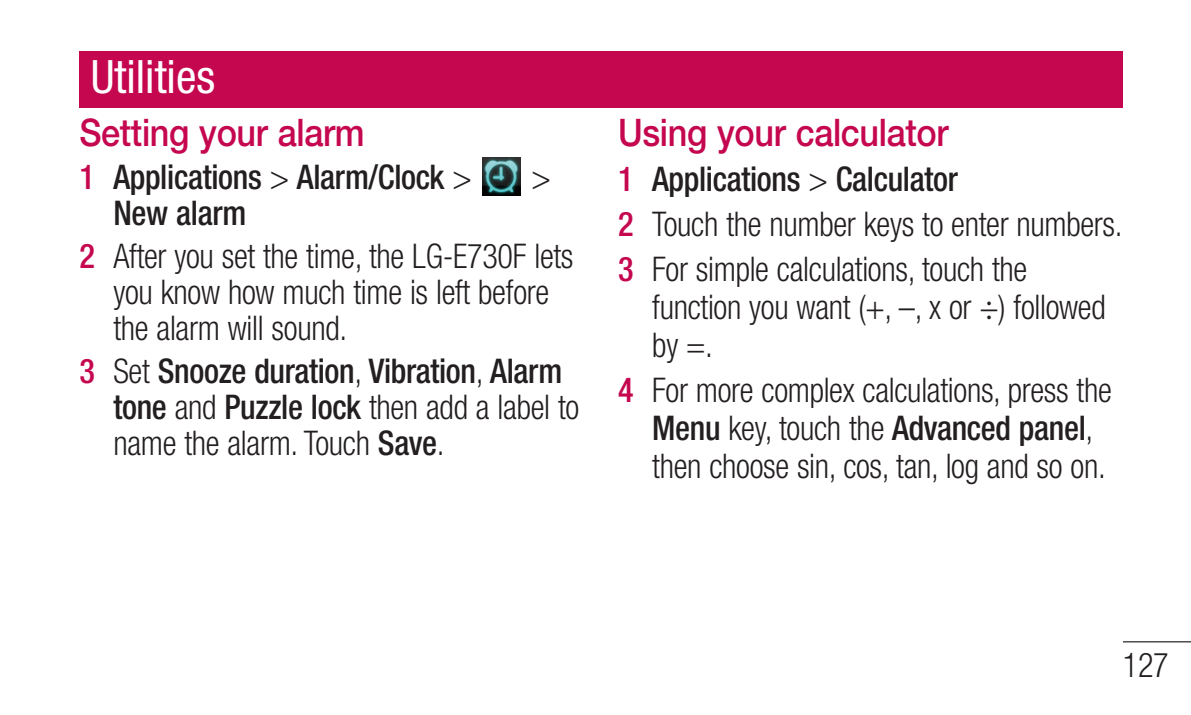
<style>
.page{position:relative;width:1191px;height:715px;background:#fff}
.page>*{position:absolute;margin:0;border:0;box-sizing:border-box;transform-origin:0 0}
.Head_01_TOC{font:condensed 46px "Helvetica Neue LT Pro";color:#fff}
.Title_01_TOC{font:500 38px "Helvetica Neue LT Pro";letter-spacing:-.01em;color:#c50750;scale:.9 1}
.main_Num{font:300 condensed 34px/38px "Helvetica Neue LT Pro";letter-spacing:-.01em;color:#231f20;scale:.95 1}
.main_Num-2{font:500 condensed 34px/36px "Helvetica Neue LT Pro";letter-spacing:-.01em;color:#231f20;scale:.95 1}
.main_Num_1{font:500 condensed 34px "Helvetica Neue LT Pro";letter-spacing:-.01em;color:#231f20;scale:.95 1}
.s1{color:#c50750}
.s2{font-weight:300}
.s3{font-weight:500;color:#c50750}
.s4{font-weight:500}
</style>
<div class="page">
<hr style="left:1123px;top:641px;width:68px;height:1px;background:#231f20">
<div style="left:79px;top:51px;width:1044px;height:57px;background:#c50750"></div>
<img style="left:482px;top:157px;width:39px;height:38px">
<p class="Head_01_TOC" style="left:91px;top:50px;width:126px">Utilities</p>
<p class="Title_01_TOC" style="left:79px;top:110px;width:318px">Setting your alarm</p>
<p class="main_Num-2" style="left:79px;top:158px;width:414px"><span class="s1">1</span> Applications <span class="s2">&gt;</span> Alarm/Clock <span class="s2">&gt;</span></p>
<p class="main_Num" style="left:531px;top:158px;width:22px">&gt;</p>
<p class="main_Num-2" style="left:113px;top:194px;width:142px">New alarm</p>
<p class="main_Num" style="left:113px;top:238px;width:486px;line-height:36px;text-indent:-34px"><span class="s3">2</span> After you set the time, the LG-E730F lets you know how much time is left before the alarm will sound.</p>
<p class="main_Num-2" style="left:113px;top:352px;width:492px;text-indent:-34px"><span class="s1">3</span> <span class="s2">Set</span> Snooze duration<span class="s2">,</span> Vibration<span class="s2">,</span> Alarm tone <span class="s2">and</span> Puzzle lock <span class="s2">then add a label to name the alarm. Touch</span> Save<span class="s2">.</span></p>
<p class="Title_01_TOC" style="left:618px;top:110px;width:368px">Using your calculator</p>
<p class="main_Num_1" style="left:618px;top:159px;width:359px"><span class="s1">1</span> Applications <span class="s2">&gt;</span> Calculator</p>
<p class="main_Num" style="left:618px;top:205px;width:532px"><span class="s3">2</span> Touch the number keys to enter numbers.</p>
<p class="main_Num" style="left:652px;top:249px;width:479px;text-indent:-34px"><span class="s3">3</span> For simple calculations, touch the function you want (+, –, x or ÷) followed by =.</p>
<p class="main_Num" style="left:652px;top:370px;width:485px;text-indent:-34px"><span class="s3">4</span> For more complex calculations, press the<br><span class="s4">Menu</span> key, touch the <span class="s4">Advanced panel</span>, then choose sin, cos, tan, log and so on.</p>
<p class="main_Num" style="left:1123px;top:645px;width:50px">127</p>
</div>
